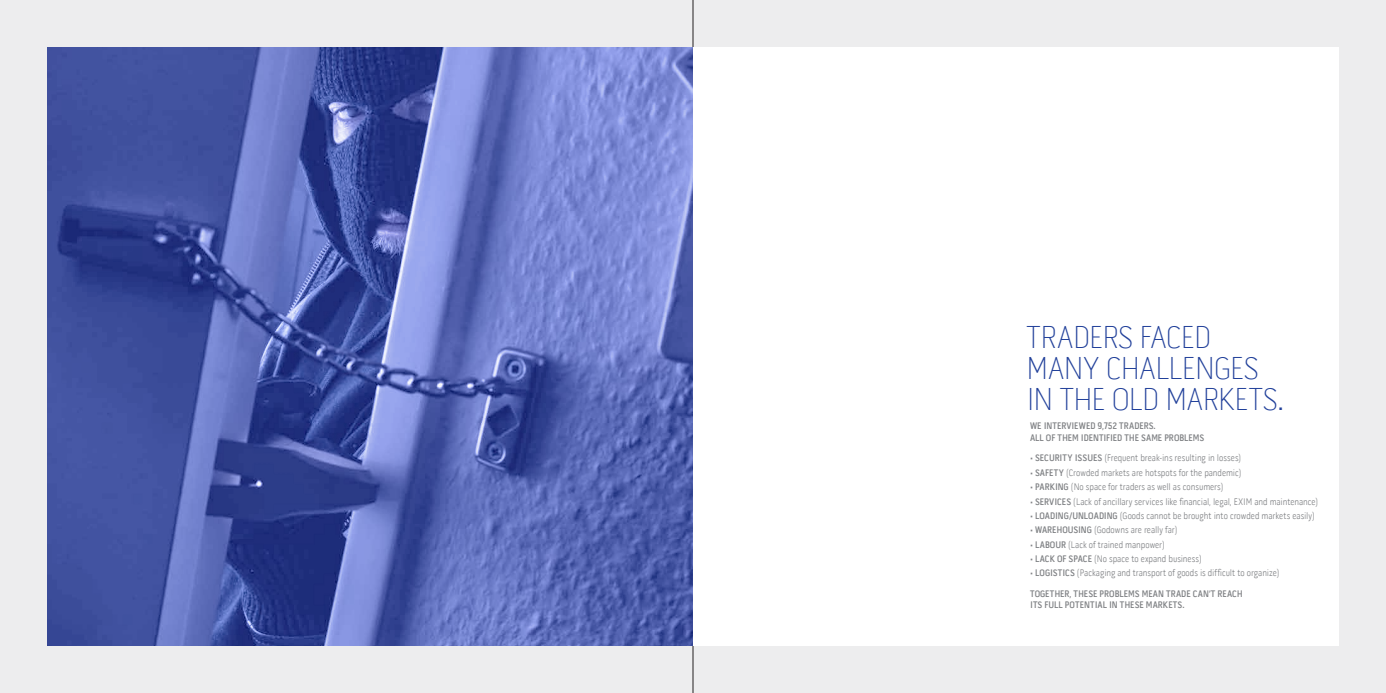
<style>
.page{position:relative;width:1386px;height:693px;background:#ededee}
.page>*{position:absolute;margin:0;border:0;box-sizing:border-box;transform-origin:0 0}
.t1{font:100 32.02px/30.7px "Pill Gothic 300 mg";letter-spacing:-.015em;color:#21409a}
.t2{font:300 9.62px/20.5px "Pill Gothic 300 mg";color:#808285}
.t3{font:600 9.62px/11.5px "Pill Gothic 300 mg";color:#808285}
.s1{font-weight:600}
</style>
<div class="page">
<hr style="left:693px;top:0;width:1px;height:693px;background:#231f20">
<div style="left:693px;top:47px;width:646px;height:599px;background:#fff"></div>
<svg style="left:47px;top:47px;width:646px;height:599px;background:#5463b0"></svg>
<h1 class="t1" style="left:1027px;top:322px;width:259px">TRADERS FACED<br>MANY CHALLENGES<br>IN THE OLD MARKETS.</h1>
<p class="t3" style="left:1030px;top:420px;width:176px">WE INTERVIEWED 9,752 TRADERS.<br>ALL OF THEM IDENTIFIED THE SAME PROBLEMS</p>
<p class="t2" style="left:1030px;top:448px;width:213px">• <span class="s1">SECURITY ISSUES</span> (Frequent break-ins resulting in losses)</p>
<p class="t2" style="left:1030px;top:462px;width:213px">• <span class="s1">SAFETY</span> (Crowded markets are hotspots for the pandemic)</p>
<p class="t2" style="left:1030px;top:477px;width:195px">• <span class="s1">PARKING</span> (No space for traders as well as consumers)</p>
<p class="t2" style="left:1030px;top:491px;width:290px">• <span class="s1">SERVICES</span> (Lack of ancillary services like financial, legal, EXIM and maintenance)</p>
<p class="t2" style="left:1030px;top:505px;width:286px">• <span class="s1">LOADING/UNLOADING</span> (Goods cannot be brought into crowded markets easily)</p>
<p class="t2" style="left:1030px;top:520px;width:149px">• <span class="s1">WAREHOUSING</span> (Godowns are really far)</p>
<p class="t2" style="left:1030px;top:534px;width:136px">• <span class="s1">LABOUR</span> (Lack of trained manpower)</p>
<p class="t2" style="left:1030px;top:548px;width:173px">• <span class="s1">LACK OF SPACE</span> (No space to expand business)</p>
<p class="t2" style="left:1030px;top:563px;width:251px">• <span class="s1">LOGISTICS</span> (Packaging and transport of goods is difficult to organize)<br><span class="s1">TOGETHER, THESE PROBLEMS MEAN TRADE CAN’T REACH</span></p>
<p class="t3" style="left:1030px;top:599px;width:156px">ITS FULL POTENTIAL IN THESE MARKETS.</p>
</div>
